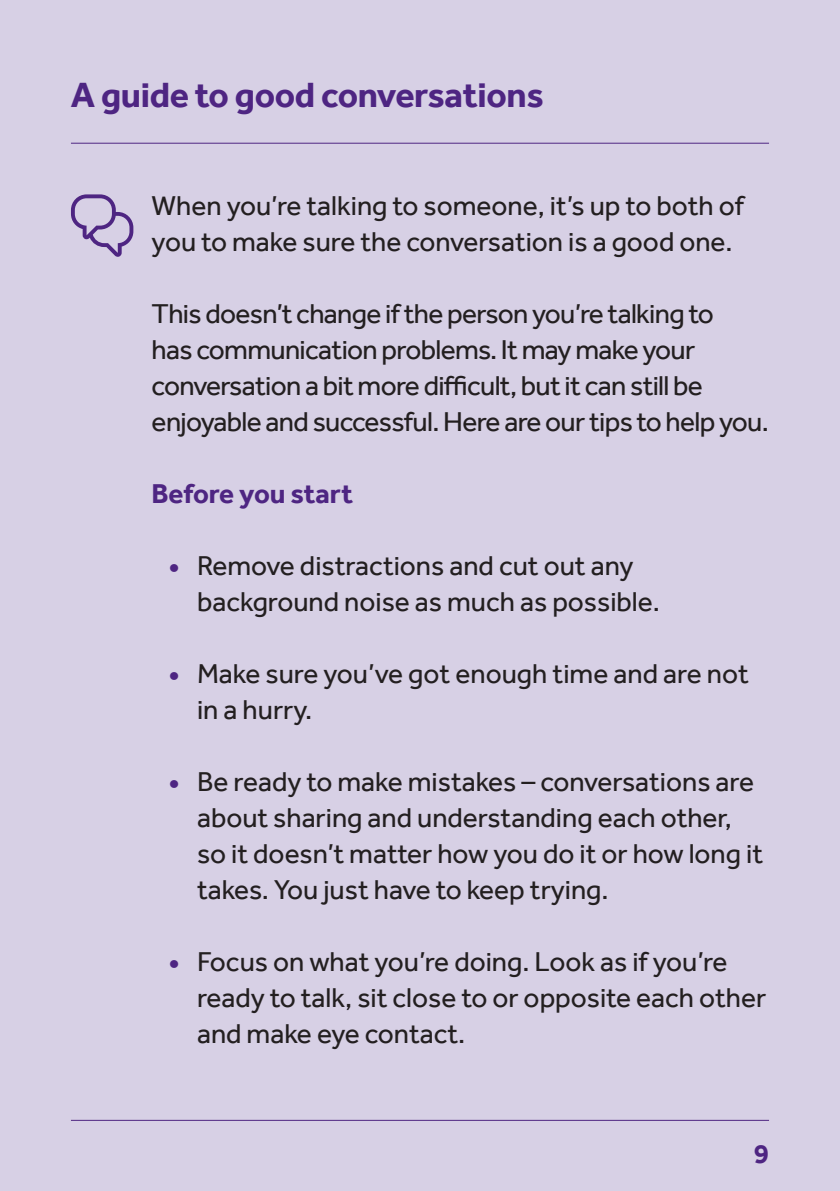
<style>
.page{position:relative;width:840px;height:1191px;background:#fff}
.page>*{position:absolute;margin:0;border:0;box-sizing:border-box;transform-origin:0 0}
.t1{font:700 36px "Effra";letter-spacing:-.01em;color:#4e2582}
.t2{font:28px/36px "Effra";color:#231f20}
.t3{font:28px/36px "Effra";letter-spacing:-.025em;color:#231f20}
.t4{font:700 28px "Effra";color:#4e2582}
.s1{font-weight:700;color:#4e2582}
</style>
<div class="page">
<div style="left:0;top:0;width:839px;height:1191px;background:#d7d0e5"></div>
<hr style="left:71px;top:143px;width:697px;height:1px;background:#4e2582">
<hr style="left:71px;top:1119px;width:697px;height:1px;background:#4e2582">
<svg style="left:71px;top:194px;width:62px;height:63px"></svg>
<p class="t1" style="left:71px;top:73px;width:474px">A guide to good conversations</p>
<p class="t2" style="left:151px;top:187px;width:593px">When you’re talking to someone, it’s up to both of you to make sure the conversation is a good one.</p>
<p class="t3" style="left:151px;top:295px;width:618px">This doesn’t change if the person you’re talking to<br>has communication problems. It may make your conversation a bit more difficult, but it can still be enjoyable and successful. Here are our tips to help you.</p>
<p class="t4" style="left:151px;top:477px;width:203px">Before you start</p>
<p class="t2" style="left:197px;top:547px;width:464px;text-indent:-28px"><span class="s1">•</span> Remove distractions and cut out any background noise as much as possible.</p>
<p class="t2" style="left:197px;top:655px;width:553px;text-indent:-28px"><span class="s1">•</span> Make sure you’ve got enough time and are not in a hurry.</p>
<p class="t2" style="left:197px;top:763px;width:567px;text-indent:-28px"><span class="s1">•</span> Be ready to make mistakes – conversations are about sharing and understanding each other, so it doesn’t matter how you do it or how long it takes. You just have to keep trying.</p>
<p class="t2" style="left:197px;top:943px;width:570px;text-indent:-28px"><span class="s1">•</span> Focus on what you’re doing. Look as if you’re ready to talk, sit close to or opposite each other and make eye contact.</p>
<p class="t4" style="left:753px;top:1137px;width:17px">9</p>
</div>
